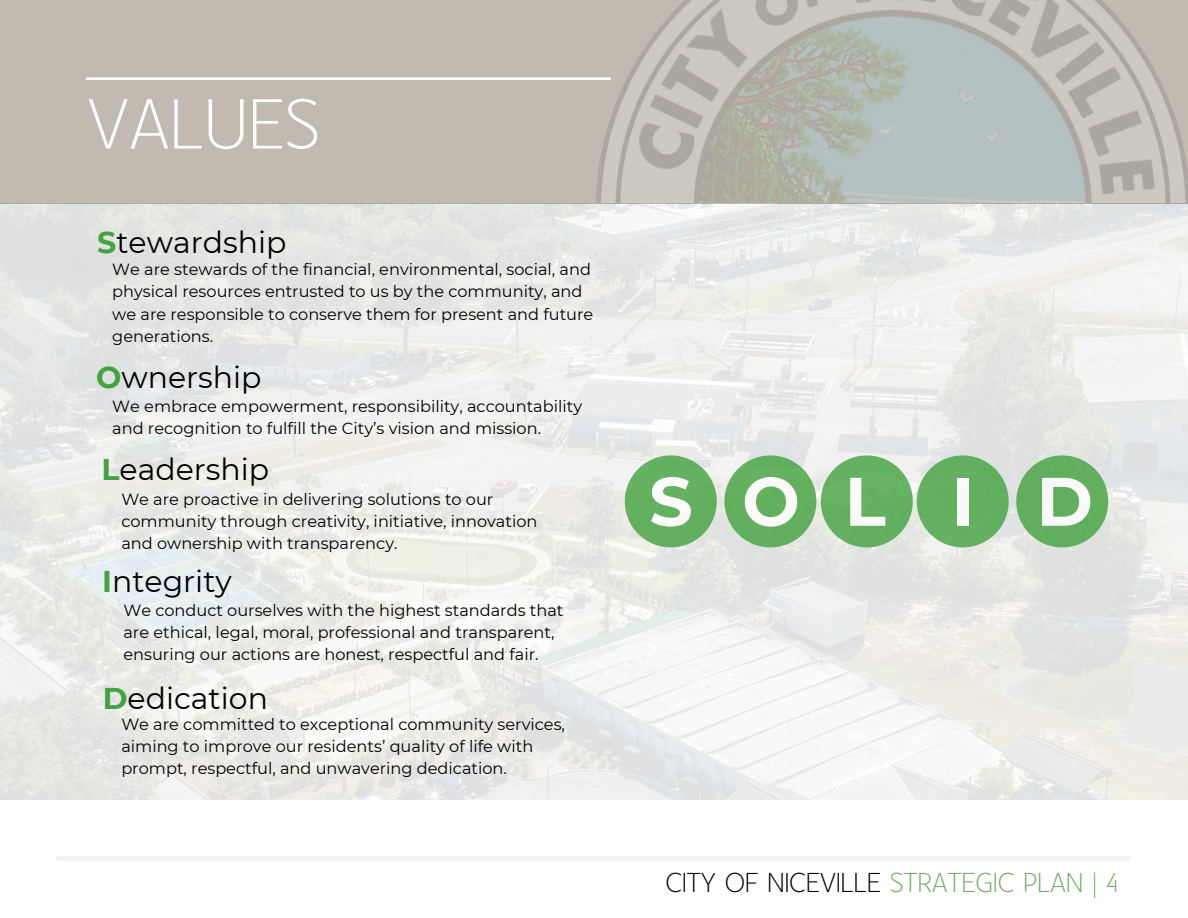
<style>
.page{position:relative;width:1188px;height:918px;background:#fff}
.page>*{position:absolute;margin:0;border:0;box-sizing:border-box;transform-origin:0 0}
.t1{font:82.65px "Yellow Peas";letter-spacing:-.01em;color:#fff}
.t2{font:700 68.55px "Montserrat";color:#fff}
.t3{font:32.1px "Yellow Peas";letter-spacing:-.015em;color:#000}
.t4{font:30px "Montserrat";color:#000}
.t5{font:16.2px/22px "Montserrat";color:#000}
.s1{font-weight:700;color:#43a340}
.s2{color:#73ad68}
</style>
<div class="page">
<div style="left:0;top:0;width:1188px;height:203px;background:#c0bab1"></div>
<img style="left:596px;top:0;width:592px;height:203px">
<img style="left:0;top:203px;width:1188px;height:596px">
<div style="left:57px;top:856px;width:1074px;height:5px;background:#f6f3f1"></div>
<div style="left:625px;top:455px;width:92px;height:92px;background:#63b160;border-radius:50%"></div>
<div style="left:724px;top:455px;width:92px;height:92px;background:#62b05f;border-radius:50%"></div>
<div style="left:821px;top:455px;width:92px;height:92px;background:#63b161;border-radius:50%"></div>
<div style="left:917px;top:455px;width:92px;height:92px;background:#62b060;border-radius:50%"></div>
<div style="left:1016px;top:455px;width:92px;height:92px;background:#61af5e;border-radius:50%"></div>
<hr style="left:86px;top:77px;width:525px;height:3px;background:#fff">
<p class="t1" style="left:87px;top:66px;width:235px">VALUES</p>
<p class="t4" style="left:97px;top:224px;width:191px"><span class="s1">S</span>tewardship</p>
<p class="t5" style="left:112px;top:259px;width:483px">We are stewards of the financial, environmental, social, and physical resources entrusted to us by the community, and we are responsible to conserve them for present and future generations.</p>
<h3 class="t4" style="left:96px;top:359px;width:167px"><span class="s1">O</span>wnership</h3>
<p class="t5" style="left:112px;top:395px;width:471px">We embrace empowerment, responsibility, accountability and recognition to fulfill the City’s vision and mission.</p>
<h3 class="t4" style="left:102px;top:451px;width:169px"><span class="s1">L</span>eadership</h3>
<p class="t5" style="left:121px;top:488px;width:418px">We are proactive in delivering solutions to our community through creativity, initiative, innovation and ownership with transparency.</p>
<h3 class="t4" style="left:102px;top:563px;width:131px"><span class="s1">I</span>ntegrity</h3>
<p class="t5" style="left:123px;top:599px;width:442px">We conduct ourselves with the highest standards that are ethical, legal, moral, professional and transparent, ensuring our actions are honest, respectful and fair.</p>
<h3 class="t4" style="left:103px;top:680px;width:167px"><span class="s1">D</span>edication</h3>
<p class="t5" style="left:121px;top:713px;width:445px">We are committed to exceptional community services, aiming to improve our residents’ quality of life with prompt, respectful, and unwavering dedication.</p>
<h2 class="t2" style="left:649px;top:459px;width:445px">SOL ID</h2>
<p class="t3" style="left:665px;top:860px;width:454px">CITY OF NICEVILLE <span class="s2">STRATEGIC PLAN | 4</span></p>
</div>
